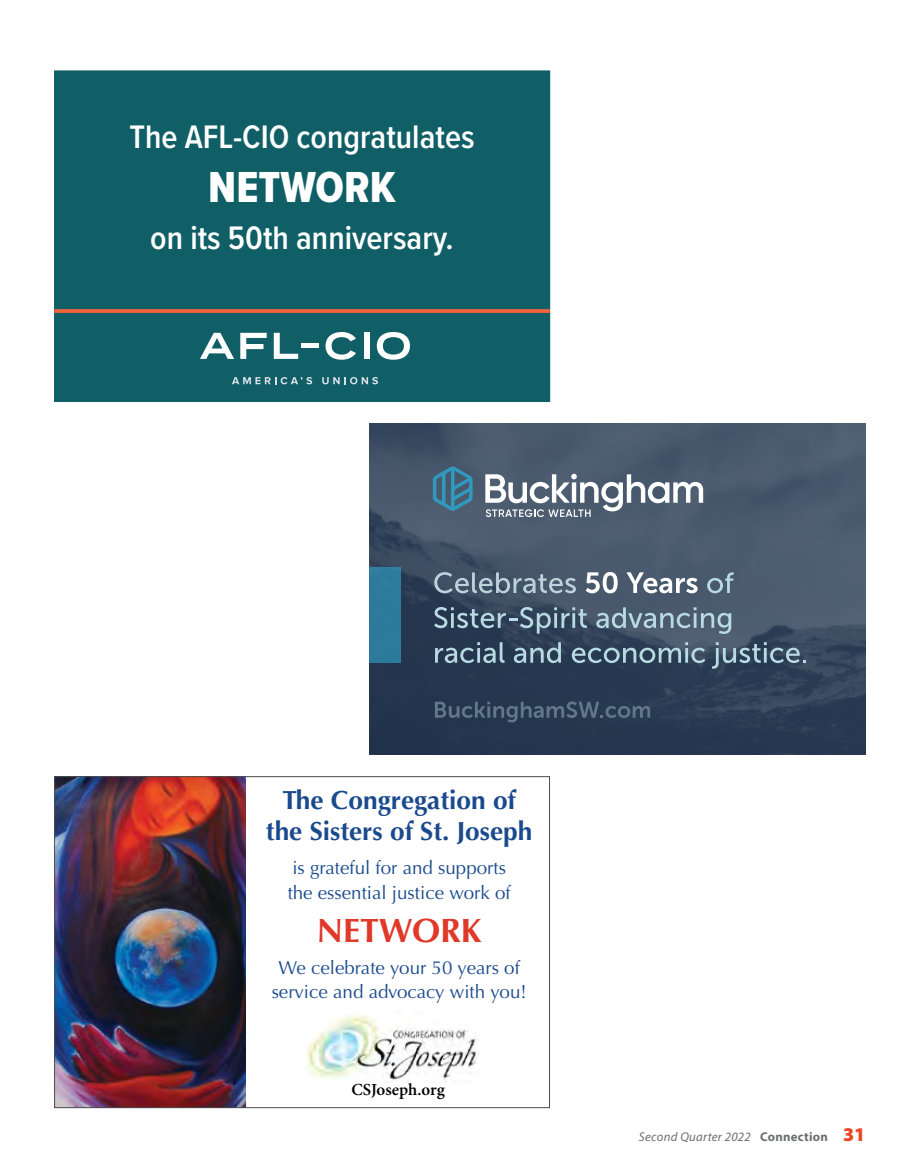
<style>
.page{position:relative;width:906px;height:1176px;background:#fff}
.page>*{position:absolute;margin:0;border:0;box-sizing:border-box;transform-origin:0 0}
.t1{font:45px "Proxima Nova Cond Extrabld";color:#fff}
.t2{font:600 33.75px "Proxima Nova Cond";color:#fff}
.t3{font:700 33.75px "Optima";color:#e0392a}
.t4{font:700 26.25px/31.8px "Optima";color:#1a4a8d;text-align:center}
.t5{font:18.75px/24.3px "Optima";color:#1a4a8d}
.t6{font:600 16.8px "Minion Pro";letter-spacing:-.005em;color:#000}
.t7{font:italic 12.75px "Myriad Pro";letter-spacing:.02em;color:#6d6e71}
.s1{font-weight:700;font-style:normal}
.s2{font-weight:900;font-style:normal;font-size:19.5px;color:#ef4423}
</style>
<div class="page">
<img style="left:369px;top:423px;width:496px;height:331px">
<svg style="left:434px;top:572px;width:141px;height:21px;background:#687b8b"></svg>
<svg style="left:585px;top:572px;width:32px;height:21px"></svg>
<svg style="left:626px;top:572px;width:71px;height:21px"></svg>
<svg style="left:706px;top:572px;width:27px;height:21px"></svg>
<svg style="left:434px;top:607px;width:152px;height:26px;background:#506578"></svg>
<svg style="left:596px;top:607px;width:135px;height:26px;background:#667a8a"></svg>
<svg style="left:435px;top:642px;width:69px;height:21px"></svg>
<svg style="left:513px;top:642px;width:47px;height:21px"></svg>
<svg style="left:571px;top:642px;width:133px;height:21px;background:#566c7f"></svg>
<svg style="left:711px;top:642px;width:94px;height:26px;background:#51677a"></svg>
<svg style="left:434px;top:701px;width:216px;height:21px;background:#374a60"></svg>
<div style="left:369px;top:567px;width:31px;height:95px;background:#2c7a9c"></div>
<svg style="left:485px;top:473px;width:217px;height:44px"></svg>
<svg style="left:432px;top:466px;width:40px;height:44px;background:#3e748f"></svg>
<img style="left:307px;top:1015px;width:170px;height:66px">
<img style="left:56px;top:778px;width:190px;height:327px">
<div style="left:54px;top:776px;width:495px;height:331px;border:1px solid #4d4d4f"></div>
<div style="left:54px;top:71px;width:495px;height:330px;background:#105f67"></div>
<svg style="left:54px;top:309px;width:495px;height:4px;background:#e4623d"></svg>
<svg style="left:232px;top:377px;width:80px;height:7px"></svg>
<svg style="left:322px;top:377px;width:56px;height:7px"></svg>
<svg style="left:200px;top:333px;width:34px;height:26px"></svg>
<svg style="left:240px;top:333px;width:26px;height:26px"></svg>
<svg style="left:273px;top:333px;width:25px;height:26px"></svg>
<svg style="left:325px;top:332px;width:31px;height:27px"></svg>
<div style="left:363px;top:333px;width:6px;height:26px;background:#fff"></div>
<svg style="left:376px;top:332px;width:34px;height:27px"></svg>
<div style="left:301px;top:343px;width:17px;height:5px;background:#fff"></div>
<h2 class="t2" style="left:129px;top:112px;width:346px">The AFL-CIO congratulates</h2>
<h1 class="t1" style="left:208px;top:154px;width:189px">NETWORK</h1>
<h2 class="t2" style="left:150px;top:213px;width:305px">on its 50th anniversary.</h2>
<h3 class="t4" style="left:266px;top:783px;width:268px">The Congregation of the Sisters of St. Joseph</h3>
<p class="t5" style="left:287px;top:855px;width:224px">is grateful for and supports the essential justice work of</p>
<h2 class="t3" style="left:317px;top:910px;width:166px">NETWORK</h2>
<p class="t5" style="left:271px;top:955px;width:256px;text-align:center">We celebrate your 50 years of service and advocacy with you!</p>
<p class="t6" style="left:351px;top:1077px;width:95px">CSJoseph.org</p>
<p class="t7" style="left:638px;top:1128px;width:228px">Second Quarter 2022 <span class="s1">Connection</span> <span class="s2">31</span></p>
</div>
